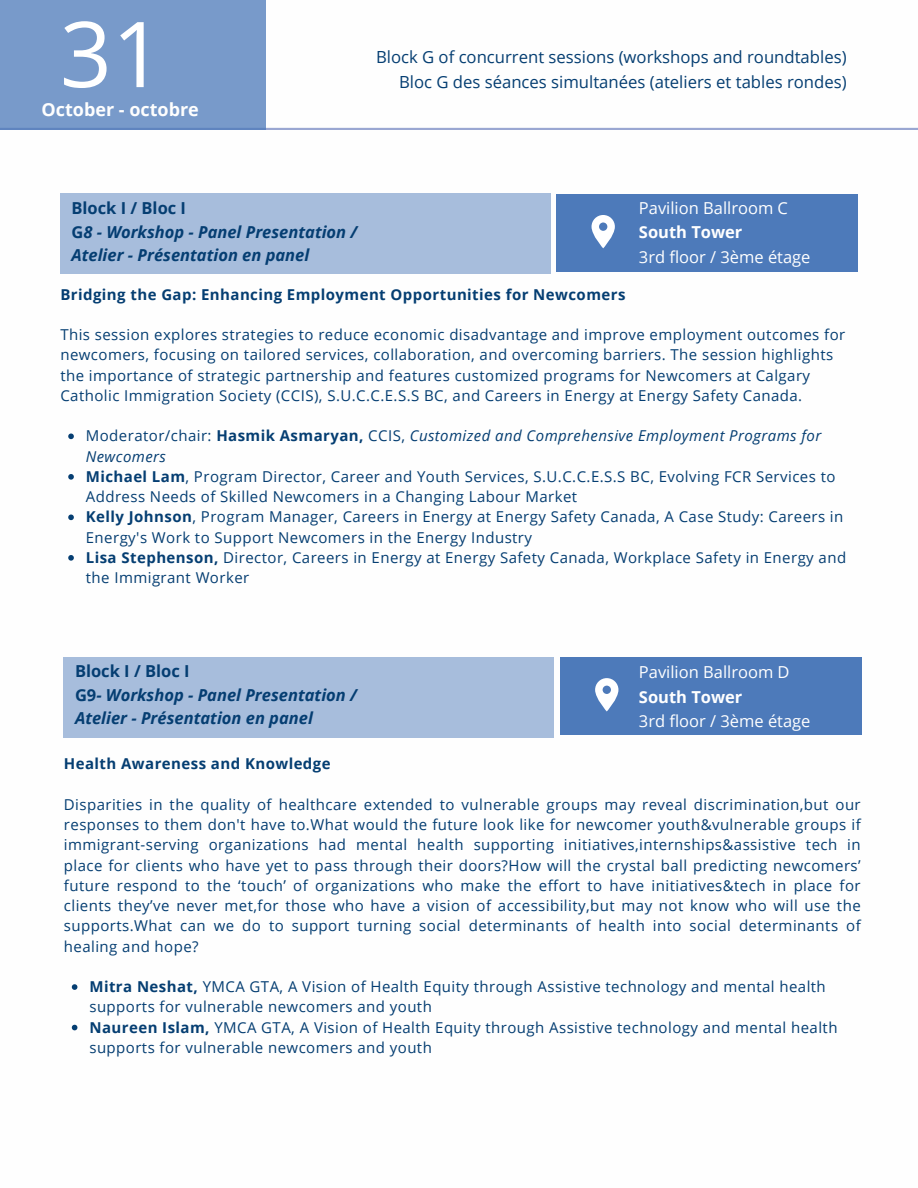
<style>
.page{position:relative;width:918px;height:1188px;background:#fff}
.page>*{position:absolute;margin:0;border:0;box-sizing:border-box;transform-origin:0 0}
.t1{font:91.05px "Open Sans";color:#fff}
.t2{font:700 18px "Open Sans";color:#fefefe}
.t3{font:16.65px/25px "Open Sans";color:#053e72;text-align:right}
.t4{font:italic 700 16.5px/23.7px "Open Sans";color:#053e72}
.t5{font:16.5px/24.8px "Open Sans";color:#fff}
.t6{font:15px/20.2px "Open Sans";letter-spacing:.03em;color:#053e72}
.t7{font:italic 15px/20.2px "Open Sans";letter-spacing:.03em;color:#053e72}
.t8{font:700 15px "Open Sans";letter-spacing:.03em;color:#053e72}
.s1{font-style:normal}
.s2{font-weight:700}
.s3{font-weight:700;font-style:normal}
</style>
<div class="page">
<svg style="left:0;top:127px;width:918px;height:3px;background:#abb8da"></svg>
<div style="left:0;top:0;width:266px;height:129px;background:#789aca"></div>
<div style="left:557px;top:194px;width:301px;height:77px;background:#4d7aba"></div>
<div style="left:60px;top:194px;width:490px;height:80px;background:#a7bddc"></div>
<svg style="left:592px;top:215px;width:23px;height:33px"></svg>
<svg style="left:68px;top:434px;width:6px;height:5px"></svg>
<svg style="left:68px;top:474px;width:6px;height:6px"></svg>
<svg style="left:68px;top:515px;width:6px;height:5px"></svg>
<svg style="left:68px;top:555px;width:6px;height:6px"></svg>
<div style="left:560px;top:657px;width:301px;height:78px;background:#4d7aba"></div>
<div style="left:64px;top:657px;width:490px;height:80px;background:#a7bddc"></div>
<svg style="left:595px;top:678px;width:23px;height:33px"></svg>
<svg style="left:72px;top:984px;width:5px;height:6px"></svg>
<svg style="left:72px;top:1025px;width:5px;height:5px"></svg>
<p class="t1" style="left:60px;top:-10px;width:106px">31</p>
<h1 class="t2" style="left:42px;top:97px;width:159px">October - octobre</h1>
<h2 class="t3" style="left:376px;top:44px;width:472px">Block G of concurrent sessions (workshops and roundtables)<br>Bloc G des séances simultanées (ateliers et tables rondes)</h2>
<h1 class="t4" style="left:71px;top:196px;width:288px"><span class="s1">Block I / Bloc I<br>G</span>8 - Workshop - Panel Presentation /<br>Atelier - Présentation en panel</h1>
<p class="t5" style="left:639px;top:195px;width:173px">Pavilion Ballroom C<br><span class="s2">South Tower<br></span>3rd floor / 3ème étage</p>
<h2 class="t8" style="left:60px;top:284px;width:567px">Bridging the Gap: Enhancing Employment Opportunities for Newcomers</h2>
<h3 class="t6" style="left:60px;top:324px;width:786px">This session explores strategies to reduce economic disadvantage and improve employment outcomes for newcomers, focusing on tailored services, collaboration, and overcoming barriers. The session highlights the importance of strategic partnership and features customized programs for Newcomers at Calgary Catholic Immigration Society (CCIS), S.U.C.C.E.S.S BC, and Careers in Energy at Energy Safety Canada.</h3>
<p class="t7" style="left:86px;top:425px;width:737px"><span class="s1">Moderator/chair:</span> <span class="s3">Hasmik Asmaryan,</span> <span class="s1">CCIS,</span> Customized and Comprehensive Employment Programs for<br>Newcomers</p>
<p class="t6" style="left:86px;top:466px;width:751px"><span class="s2">Michael Lam</span>, Program Director, Career and Youth Services, S.U.C.C.E.S.S BC, Evolving FCR Services to<br>Address Needs of Skilled Newcomers in a Changing Labour Market</p>
<p class="t6" style="left:86px;top:506px;width:759px"><span class="s2">Kelly Johnson</span>, Program Manager, Careers in Energy at Energy Safety Canada, A Case Study: Careers in<br>Energy's Work to Support Newcomers in the Energy Industry</p>
<p class="t6" style="left:86px;top:547px;width:762px"><span class="s2">Lisa Stephenson,</span> Director, Careers in Energy at Energy Safety Canada, Workplace Safety in Energy and the Immigrant Worker</p>
<p class="t4" style="left:75px;top:659px;width:284px"><span class="s1">Block I / Bloc I<br>G9</span>- Workshop - Panel Presentation /<br>Atelier - Présentation en panel</p>
<h1 class="t5" style="left:639px;top:659px;width:173px">Pavilion Ballroom D<br><span class="s2">South Tower<br></span>3rd floor / 3ème étage</h1>
<p class="t8" style="left:64px;top:753px;width:268px">Health Awareness and Knowledge</p>
<h2 class="t6" style="left:64px;top:794px;width:798px;text-align:justify">Disparities in the quality of healthcare extended to vulnerable groups may reveal discrimination,but our responses to them don't have to.What would the future look like for newcomer youth&amp;vulnerable groups if immigrant-serving organizations had mental health supporting initiatives,internships&amp;assistive tech in place for clients who have yet to pass through their doors?How will the crystal ball predicting newcomers’ future respond to the ‘touch’ of organizations who make the effort to have initiatives&amp;tech in place for clients they’ve never met,for those who have a vision of accessibility,but may not know who will use the supports.What can we do to support turning social determinants of health into social determinants of healing and hope?</h2>
<h3 class="t6" style="left:89px;top:976px;width:738px"><span class="s2">Mitra Neshat,</span> YMCA GTA, A Vision of Health Equity through Assistive technology and mental health supports for vulnerable newcomers and youth</h3>
<p class="t6" style="left:89px;top:1017px;width:750px"><span class="s2">Naureen Islam,</span> YMCA GTA, A Vision of Health Equity through Assistive technology and mental health supports for vulnerable newcomers and youth</p>
</div>
